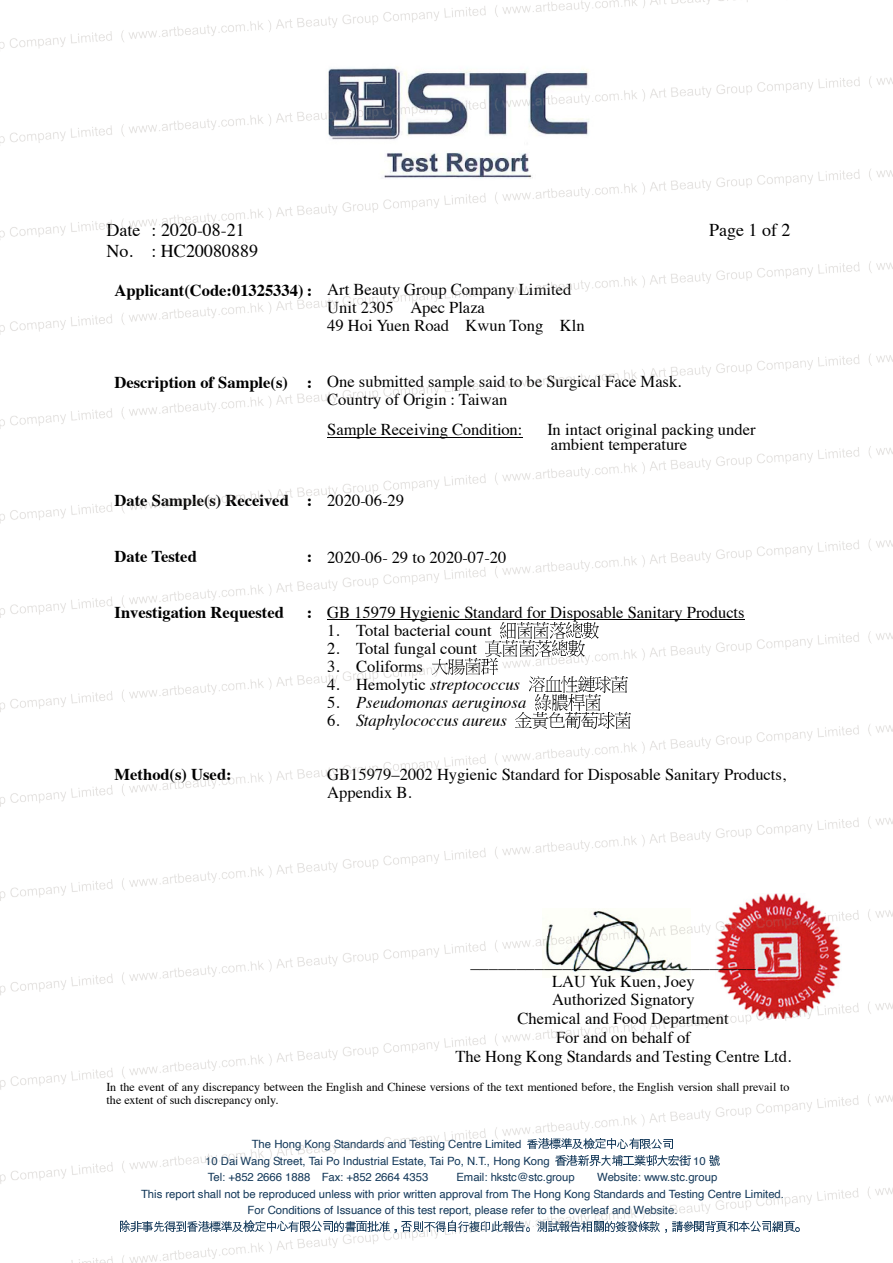
<style>
.page{position:relative;width:893px;height:1263px;background:#fff}
.page>*{position:absolute;margin:0;border:0;box-sizing:border-box;transform-origin:0 0}
.t1{font:18px "Times";color:#000}
.t2{font:16.5px/18.9px "Times";color:#000}
.t3{font:700 16.5px "Times";color:#000}
.t4{font:italic 16.5px "Times";color:#000}
.t5{font:16.5px "Helvetica";color:#000}
.t6{font:12px/13.5px "Times";letter-spacing:-.005em;color:#000}
.t7{font:11.4px/16.4px "Helvetica";color:#133859}
.s1{font-weight:700}
.s2{font-weight:400}
.s3{font-style:normal}
</style>
<div class="page">
<img style="left:0;top:0;width:892px;height:1263px">
<p class="t1" style="left:106px;top:213px;width:140px">Date : 2020-08-21</p>
<p class="t1" style="left:709px;top:213px;width:83px">Page 1 of 2</p>
<p class="t1" style="left:106px;top:234px;width:153px">No. : HC20080889</p>
<p class="t2" style="left:327px;top:279px;width:259px;line-height:18px;text-indent:-213px"><span class="s1">Applicant(Code:01325334) :</span> Art Beauty Group Company Limited<br>Unit 2305 Apec Plaza<br>49 Hoi Yuen Road Kwun Tong Kln</p>
<p class="t2" style="left:327px;top:371px;width:355px;line-height:18px;text-indent:-213px"><span class="s1">Description of Sample(s) :</span> One submitted sample said to be Surgical Face Mask.<br>Country of Origin : Taiwan</p>
<p class="t2" style="left:327px;top:419px;width:197px">Sample Receiving Condition:</p>
<p class="t2" style="left:547px;top:421px;width:210px;line-height:15px">In intact original packing under ambient temperature</p>
<p class="t3" style="left:114px;top:484px;width:291px">Date Sample(s) Received : <span class="s2">2020-06-29</span></p>
<p class="t3" style="left:114px;top:541px;width:84px">Date Tested</p>
<p class="t2" style="left:307px;top:547px;width:201px"><span class="s1">:</span> 2020-06- 29 to 2020-07-20</p>
<p class="t3" style="left:114px;top:596px;width:171px">Investigation Requested</p>
<p class="t2" style="left:307px;top:601px;width:439px"><span class="s1">:</span> GB 15979 Hygienic Standard for Disposable Sanitary Products</p>
<p class="t2" style="left:327px;top:619px;width:166px">1. Total bacterial count</p>
<p class="t2" style="left:327px;top:637px;width:151px">2. Total fungal count</p>
<p class="t2" style="left:327px;top:655px;width:97px">3. Coliforms</p>
<p class="t4" style="left:327px;top:670px;width:194px"><span class="s3">4. Hemolytic</span> streptococcus</p>
<p class="t4" style="left:327px;top:688px;width:201px"><span class="s3">5.</span> Pseudomonas aeruginosa</p>
<p class="t4" style="left:327px;top:706px;width:181px"><span class="s3">6.</span> Staphylococcus aureus</p>
<p class="t3" style="left:114px;top:758px;width:118px">Method(s) Used:</p>
<p class="t2" style="left:327px;top:764px;width:460px;line-height:18px">GB15979–2002 Hygienic Standard for Disposable Sanitary Products,<br>Appendix B.</p>
<p class="t5" style="left:470px;top:949px;width:287px">_______________________________</p>
<p class="t2" style="left:455px;top:970px;width:337px;text-align:center">LAU Yuk Kuen, Joey<br>Authorized Signatory<br>Chemical and Food Department<br>For and on behalf of<br>The Hong Kong Standards and Testing Centre Ltd.</p>
<p class="t6" style="left:106px;top:1079px;width:684px">In the event of any discrepancy between the English and Chinese versions of the text mentioned before, the English version shall prevail to the extent of such discrepancy only.</p>
<p class="t7" style="left:205px;top:1136px;width:346px;text-indent:47px">The Hong Kong Standards and Testing Centre Limited<br>10 Dai Wang Street, Tai Po Industrial Estate, Tai Po, N.T., Hong Kong</p>
<p class="t7" style="left:693px;top:1153px;width:14px">10</p>
<p class="t7" style="left:208px;top:1169px;width:222px">Tel: +852 2666 1888 Fax: +852 2664 4353</p>
<p class="t7" style="left:456px;top:1169px;width:120px">Email: hkstc@stc.group</p>
<p class="t7" style="left:597px;top:1169px;width:122px">Website: www.stc.group</p>
<p class="t7" style="left:141px;top:1186px;width:644px">This report shall not be reproduced unless with prior written approval from The Hong Kong Standards and Testing Centre Limited.</p>
<p class="t7" style="left:247px;top:1202px;width:431px">For Conditions of Issuance of this test report, please refer to the overleaf and Website.</p>
</div>
